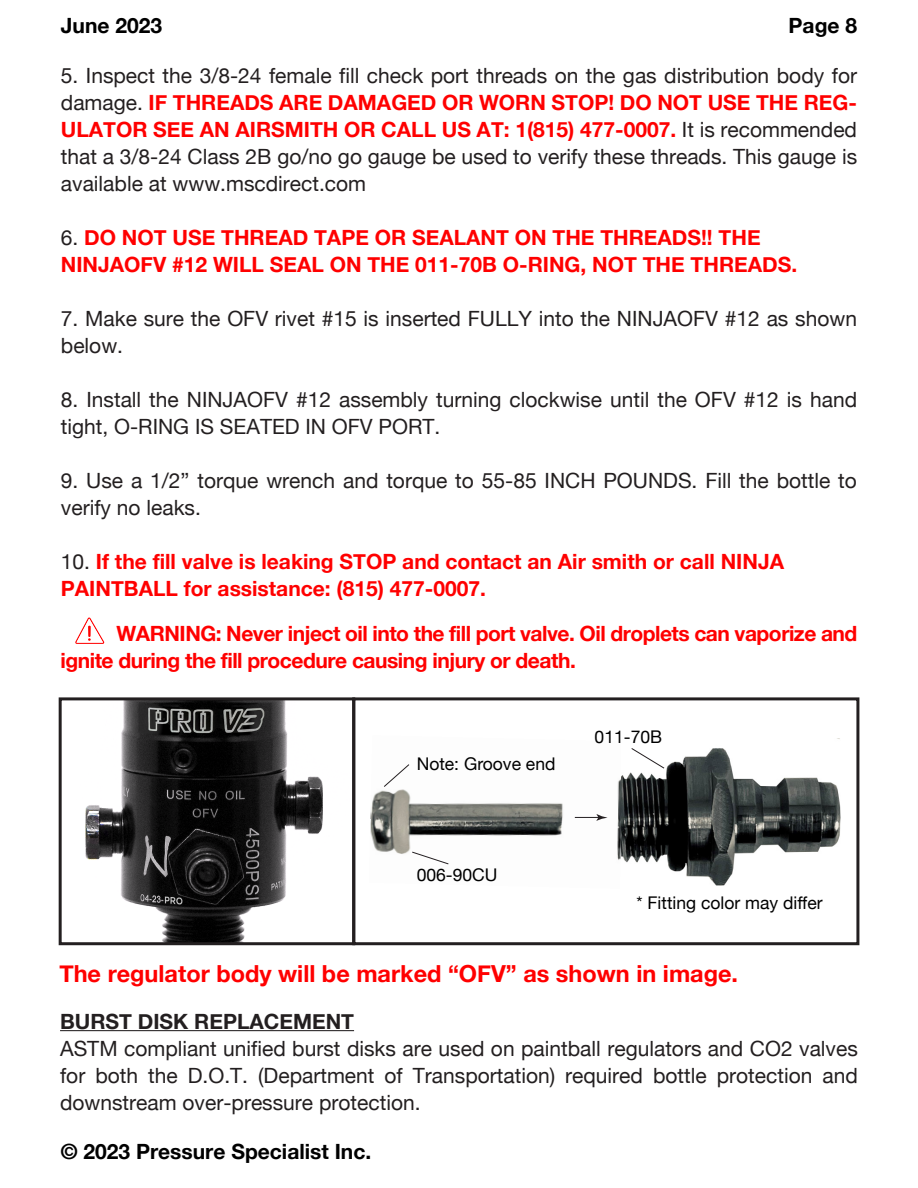
<style>
.page{position:relative;width:918px;height:1188px;background:#fff}
.page>*{position:absolute;margin:0;border:0;box-sizing:border-box;transform-origin:0 0}
.t1{font:700 23.55px "Helvetica Neue";color:#f00}
.t2{font:21px/27px "Helvetica Neue";color:#231f20}
.t3{font:700 21px/27px "Helvetica Neue";color:#f00}
.t4{font:700 21px/27px "Helvetica Neue";letter-spacing:-.025em;color:#f00}
.t5{font:700 21px "Helvetica Neue";color:#000}
.t6{font:700 21px "Helvetica Neue";color:#231f20}
.t7{font:17.55px "Helvetica Neue";color:#000}
.s1{font-weight:700;color:#f00}
.s2{font-weight:400;color:#231f20}
</style>
<div class="page">
<img style="left:85px;top:701px;width:238px;height:240px">
<svg style="left:75px;top:618px;width:30px;height:26px"></svg>
<hr style="left:60px;top:1030px;width:294px;height:1px;background:#231f20">
<div style="left:59px;top:697px;width:296px;height:248px;border:3px solid #231f20"></div>
<img style="left:370px;top:779px;width:251px;height:81px">
<img style="left:621px;top:738px;width:220px;height:148px">
<svg style="left:383px;top:764px;width:27px;height:23px"></svg>
<svg style="left:631px;top:748px;width:34px;height:21px"></svg>
<svg style="left:411px;top:851px;width:38px;height:14px"></svg>
<svg style="left:575px;top:814px;width:33px;height:7px"></svg>
<div style="left:352px;top:697px;width:507px;height:248px;border:3px solid #231f20"></div>
<p class="t5" style="left:61px;top:9px;width:103px">June 2023</p>
<p class="t5" style="left:789px;top:9px;width:70px">Page 8</p>
<p class="t2" style="left:61px;top:63px;width:798px;text-align:justify">5. Inspect the 3/8-24 female fill check port threads on the gas distribution body for damage. <span class="s1">IF THREADS ARE DAMAGED OR WORN STOP! DO NOT USE THE REG-ULATOR SEE AN AIRSMITH OR CALL US AT: 1(815) 477-0007.</span> It is recommended that a 3/8-24 Class 2B go/no go gauge be used to verify these threads. This gauge is available at www.mscdirect.com</p>
<p class="t3" style="left:61px;top:225px;width:738px"><span class="s2">6.</span> DO NOT USE THREAD TAPE OR SEALANT ON THE THREADS!! THE<br>NINJAOFV #12 WILL SEAL ON THE 011-70B O-RING, NOT THE THREADS.</p>
<p class="t2" style="left:61px;top:306px;width:798px">7. Make sure the OFV rivet #15 is inserted FULLY into the NINJAOFV #12 as shown below.</p>
<p class="t2" style="left:61px;top:387px;width:798px">8. Install the NINJAOFV #12 assembly turning clockwise until the OFV #12 is hand tight, O-RING IS SEATED IN OFV PORT.</p>
<p class="t2" style="left:61px;top:468px;width:798px">9. Use a 1/2” torque wrench and torque to 55-85 INCH POUNDS. Fill the bottle to verify no leaks.</p>
<p class="t3" style="left:61px;top:549px;width:725px"><span class="s2">10.</span> If the fill valve is leaking STOP and contact an Air smith or call NINJA<br>PAINTBALL for assistance: (815) 477-0007.</p>
<p class="t4" style="left:60px;top:620px;width:798px;text-indent:56px">WARNING: Never inject oil into the fill port valve. Oil droplets can vaporize and ignite during the fill procedure causing injury or death.</p>
<p class="t7" style="left:417px;top:751px;width:140px">Note: Groove end</p>
<p class="t7" style="left:417px;top:862px;width:82px">006-90CU</p>
<p class="t7" style="left:595px;top:725px;width:69px">011-70B</p>
<p class="t7" style="left:637px;top:890px;width:188px">* Fitting color may differ</p>
<p class="t1" style="left:59px;top:955px;width:680px">The regulator body will be marked “OFV” as shown in image.</p>
<p class="t6" style="left:60px;top:1005px;width:296px">BURST DISK REPLACEMENT</p>
<p class="t2" style="left:60px;top:1036px;width:799px;text-align:justify">ASTM compliant unified burst disks are used on paintball regulators and CO2 valves for both the D.O.T. (Department of Transportation) required bottle protection and downstream over-pressure protection.</p>
<p class="t5" style="left:61px;top:1135px;width:312px">© 2023 Pressure Specialist Inc.</p>
</div>
